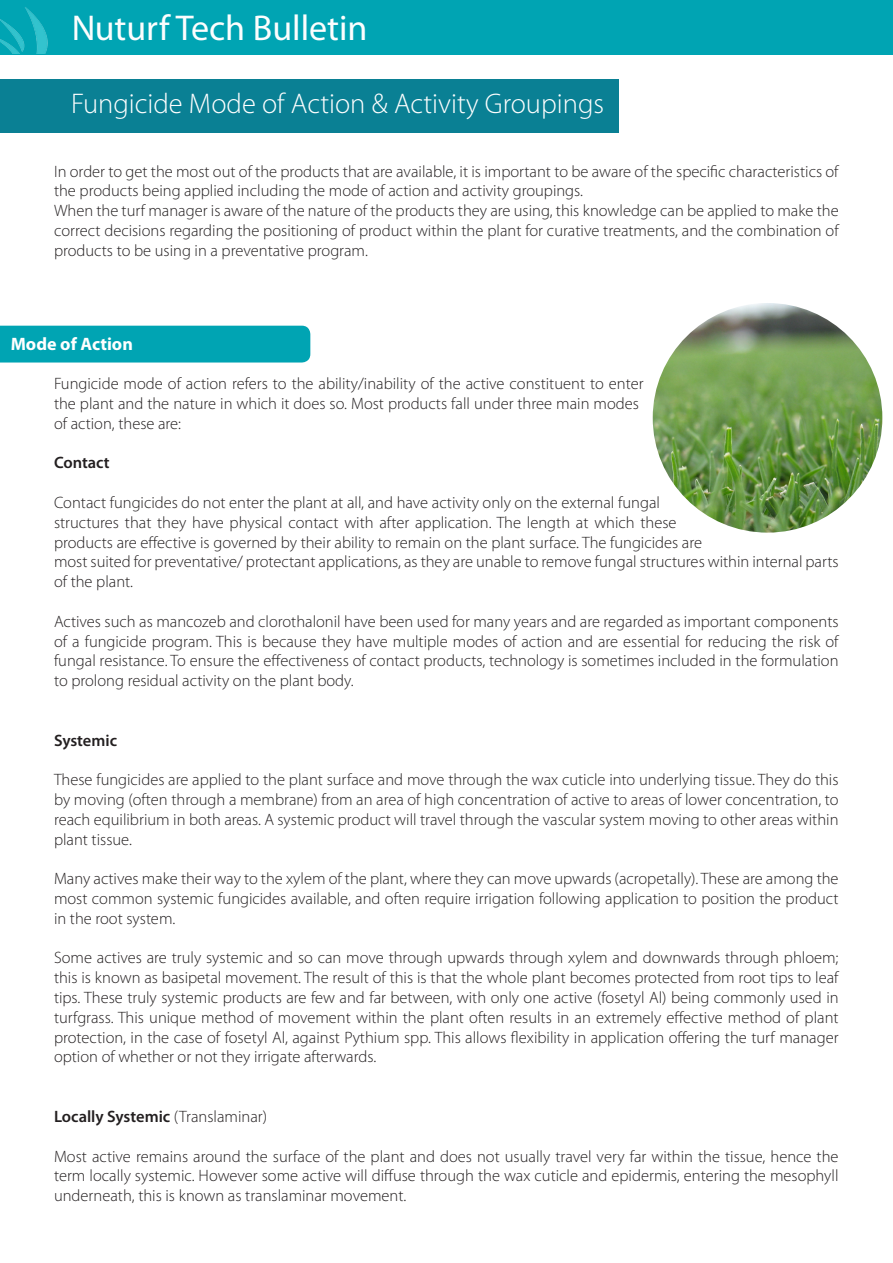
<style>
.page{position:relative;width:893px;height:1263px;background:#fff}
.page>*{position:absolute;margin:0;border:0;box-sizing:border-box;transform-origin:0 0}
.t1{font:36px "Myriad Pro";color:#fff}
.t2{font:300 28.5px "Myriad Pro";color:#fff}
.t3{font:700 18px "Myriad Pro";color:#fff}
.t4{font:300 16.5px/19.8px "Myriad Pro";color:#231f20;text-align:justify}
.t5{font:600 16.5px "Myriad Pro";color:#231f20}
.s1{font-weight:300}
</style>
<div class="page">
<div style="left:0;top:326px;width:310px;height:36px;background:#00a4b3"></div>
<img style="left:653px;top:303px;width:229px;height:230px;border-radius:115px">
<div style="left:0;top:0;width:893px;height:54px;background:#00a4b3"></div>
<img style="left:0;top:7px;width:48px;height:47px">
<div style="left:0;top:79px;width:619px;height:54px;background:#0a8094"></div>
<h1 class="t1" style="left:71px;top:6px;width:298px">Nuturf Tech Bulletin</h1>
<p class="t2" style="left:71px;top:86px;width:535px">Fungicide Mode of Action &amp; Activity Groupings</p>
<p class="t4" style="left:54px;top:161px;width:786px">In order to get the most out of the products that are available, it is important to be aware of the specific characteristics of the products being applied including the mode of action and activity groupings.</p>
<p class="t4" style="left:54px;top:201px;width:786px">When the turf manager is aware of the nature of the products they are using, this knowledge can be applied to make the correct decisions regarding the positioning of product within the plant for curative treatments, and the combination of products to be using in a preventative program.</p>
<p class="t3" style="left:11px;top:332px;width:124px">Mode of Action</p>
<p class="t4" style="left:54px;top:374px;width:591px;text-align:left">Fungicide mode of action refers to the ability/inability of the active constituent to enter the plant and the nature in which it does so. Most products fall under three main modes of action, these are:</p>
<p class="t5" style="left:54px;top:452px;width:57px">Contact</p>
<p class="t4" style="left:54px;top:492px;width:786px;text-align:left">Contact fungicides do not enter the plant at all, and have activity only on the external fungal<br>structures that they have physical contact with after application. The length at which these<br>products are effective is governed by their ability to remain on the plant surface. The fungicides are<br>most suited for preventative/ protectant applications, as they are unable to remove fungal structures within internal parts of the plant.</p>
<p class="t4" style="left:54px;top:611px;width:786px">Actives such as mancozeb and clorothalonil have been used for many years and are regarded as important components of a fungicide program. This is because they have multiple modes of action and are essential for reducing the risk of fungal resistance. To ensure the effectiveness of contact products, technology is sometimes included in the formulation to prolong residual activity on the plant body.</p>
<p class="t5" style="left:54px;top:730px;width:65px">Systemic</p>
<p class="t4" style="left:54px;top:770px;width:786px">These fungicides are applied to the plant surface and move through the wax cuticle into underlying tissue. They do this by moving (often through a membrane) from an area of high concentration of active to areas of lower concentration, to reach equilibrium in both areas. A systemic product will travel through the vascular system moving to other areas within plant tissue.</p>
<p class="t4" style="left:54px;top:869px;width:786px">Many actives make their way to the xylem of the plant, where they can move upwards (acropetally). These are among the most common systemic fungicides available, and often require irrigation following application to position the product in the root system.</p>
<p class="t4" style="left:54px;top:948px;width:786px">Some actives are truly systemic and so can move through upwards through xylem and downwards through phloem; this is known as basipetal movement. The result of this is that the whole plant becomes protected from root tips to leaf tips. These truly systemic products are few and far between, with only one active (fosetyl Al) being commonly used in turfgrass. This unique method of movement within the plant often results in an extremely effective method of plant protection, in the case of fosetyl Al, against Pythium spp. This allows flexibility in application offering the turf manager option of whether or not they irrigate afterwards.</p>
<p class="t5" style="left:54px;top:1106px;width:215px">Locally Systemic <span class="s1">(Translaminar)</span></p>
<p class="t4" style="left:54px;top:1146px;width:786px">Most active remains around the surface of the plant and does not usually travel very far within the tissue, hence the term locally systemic. However some active will diffuse through the wax cuticle and epidermis, entering the mesophyll underneath, this is known as translaminar movement.</p>
</div>
